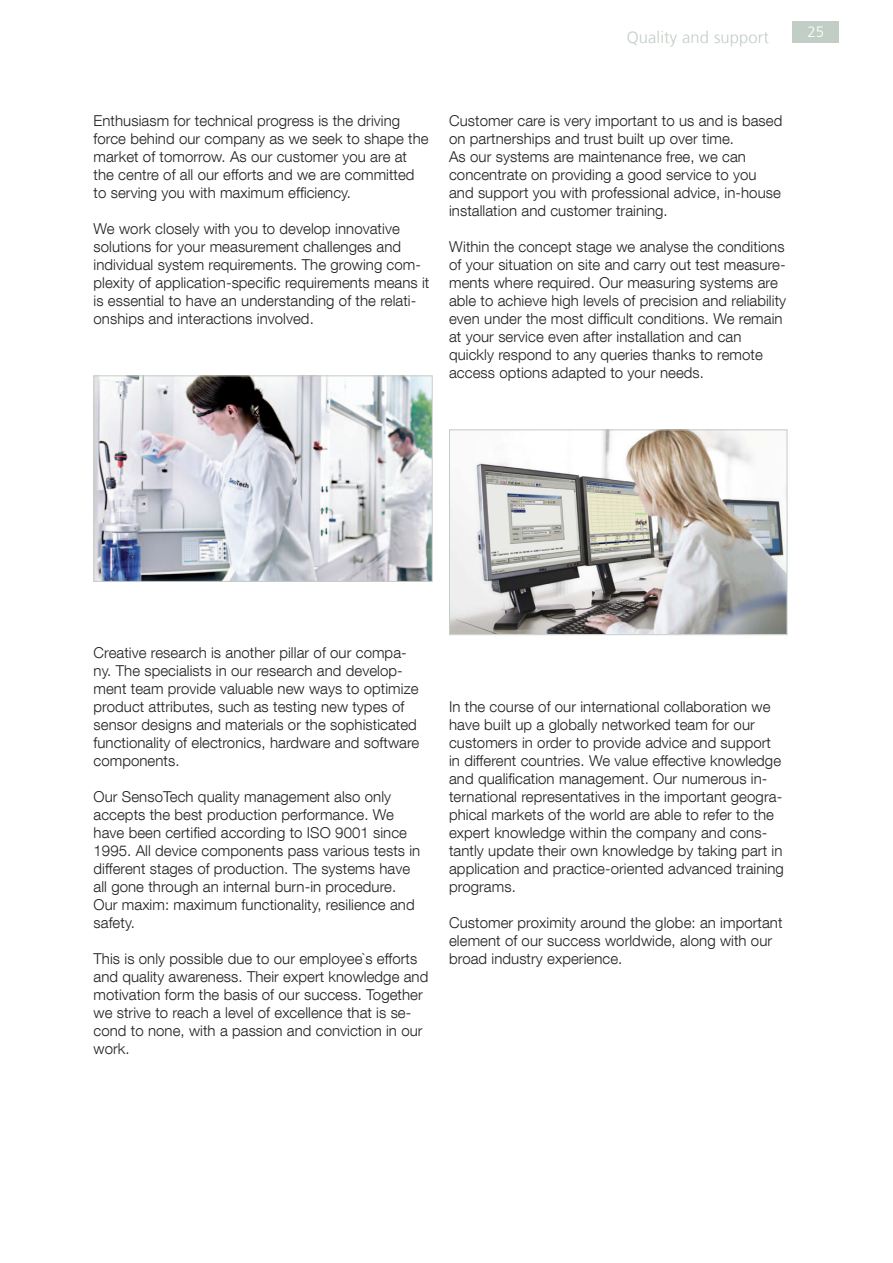
<style>
.page{position:relative;width:893px;height:1263px;background:#fff}
.page>*{position:absolute;margin:0;border:0;box-sizing:border-box;transform-origin:0 0}
.t1{font:300 16.5px "Frutiger LT Com";letter-spacing:.01em;color:#c2cdc5}
.t2{font:300 15px/18px "Helvetica Neue LT Com";letter-spacing:.005em;color:#231f20}
.t3{font:300 15px "Frutiger LT Com";color:#fff}
</style>
<div class="page">
<div style="left:792px;top:21px;width:47px;height:22px;background:#c2cdc5"></div>
<img style="left:96px;top:377px;width:335px;height:203px">
<div style="left:94px;top:375px;width:339px;height:207px;border:1px solid #c2cdc5"></div>
<img style="left:451px;top:431px;width:334px;height:202px">
<div style="left:449px;top:429px;width:338px;height:206px;border:1px solid #c2cdc5"></div>
<p class="t1" style="left:627px;top:27px;width:144px">Quality and support</p>
<p class="t3" style="left:808px;top:23px;width:18px">25</p>
<p class="t2" style="left:94px;top:111px;width:337px">Enthusiasm for technical progress is the driving force behind our company as we seek to shape the market of tomorrow. As our customer you are at the centre of all our efforts and we are committed to serving you with maximum efficiency.</p>
<p class="t2" style="left:94px;top:219px;width:337px">We work closely with you to develop innovative solutions for your measurement challenges and individual system requirements. The growing com&shy;plexity of application-specific requirements means it is essential to have an understanding of the relati&shy;onships and interactions involved.</p>
<p class="t2" style="left:449px;top:111px;width:335px">Customer care is very important to us and is based on partnerships and trust built up over time.<br>As our systems are maintenance free, we can concentrate on providing a good service to you and support you with professional advice, in-house installation and customer training.</p>
<p class="t2" style="left:449px;top:237px;width:339px">Within the concept stage we analyse the conditions of your situation on site and carry out test measure&shy;ments where required. Our measuring systems are able to achieve high levels of precision and reliability even under the most difficult conditions. We remain at your service even after installation and can quickly respond to any queries thanks to remote access options adapted to your needs.</p>
<p class="t2" style="left:94px;top:644px;width:327px">Creative research is another pillar of our compa&shy;ny. The specialists in our research and develop&shy;ment team provide valuable new ways to optimize product attributes, such as testing new types of sensor designs and materials or the sophisticated functionality of electronics, hardware and software components.</p>
<p class="t2" style="left:94px;top:788px;width:328px">Our SensoTech quality management also only accepts the best production performance. We have been certified according to ISO 9001 since 1995. All device components pass various tests in different stages of production. The systems have all gone through an internal burn-in procedure.<br>Our maxim: maximum functionality, resilience and safety.</p>
<p class="t2" style="left:94px;top:950px;width:336px">This is only possible due to our employee`s efforts and quality awareness. Their expert knowledge and motivation form the basis of our success. Together we strive to reach a level of excellence that is se&shy;cond to none, with a passion and conviction in our work.</p>
<p class="t2" style="left:449px;top:697px;width:336px">In the course of our international collaboration we have built up a globally networked team for our customers in order to provide advice and support in different countries. We value effective knowledge and qualification management. Our numerous in&shy;ternational representatives in the important geogra&shy;phical markets of the world are able to refer to the expert knowledge within the company and cons&shy;tantly update their own knowledge by taking part in application and practice-oriented advanced training programs.</p>
<p class="t2" style="left:449px;top:913px;width:335px">Customer proximity around the globe: an important element of our success worldwide, along with our broad industry experience.</p>
</div>
